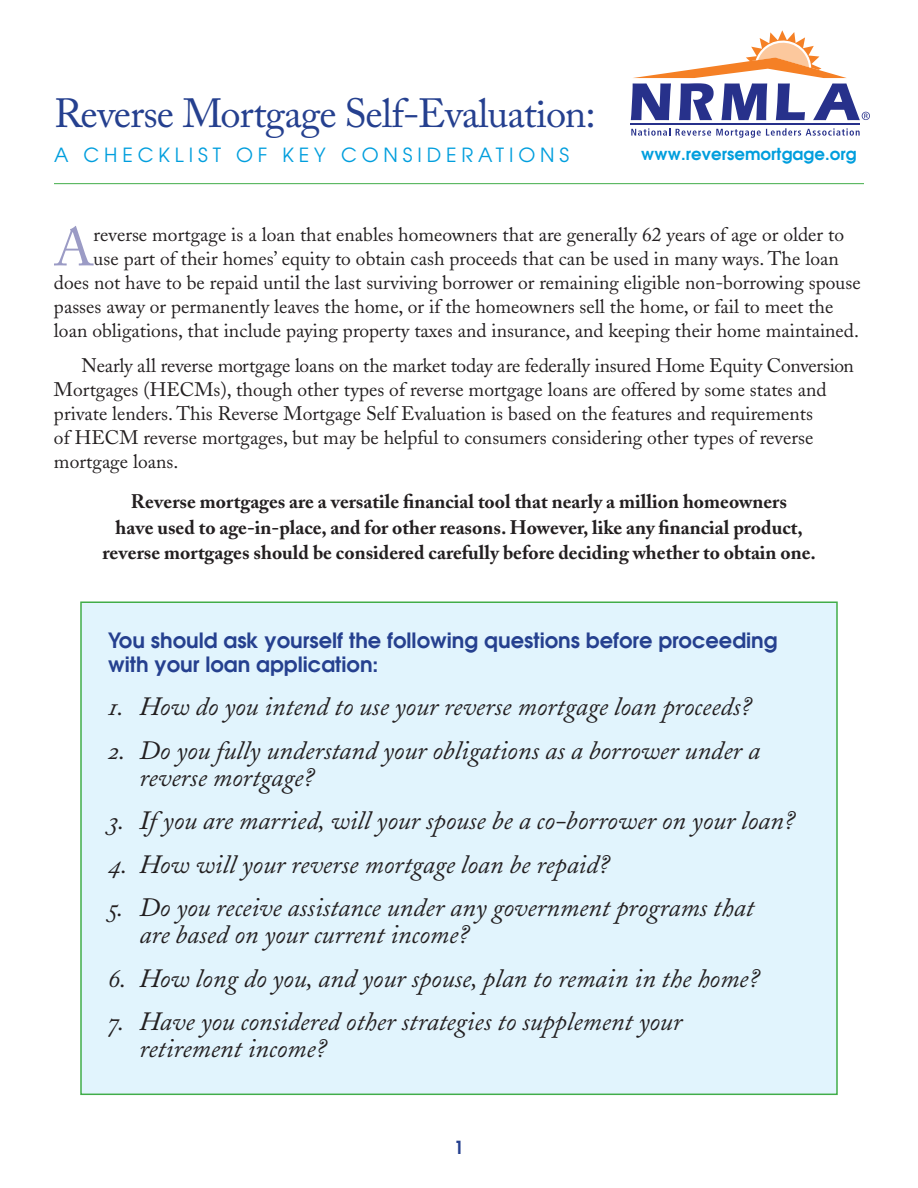
<style>
.page{position:relative;width:918px;height:1188px;background:#fff}
.page>*{position:absolute;margin:0;border:0;box-sizing:border-box;transform-origin:0 0}
.t1{font:53.25px "Adobe Caslon";color:#9b9bc5}
.t2{font:40.5px "Adobe Caslon Pro";letter-spacing:-.02em;color:#25408f}
.t3{font:26.25px/27px "Adobe Caslon Italic Os F";color:#231f20}
.t4{font:600 21px/24px "Avant Garde";color:#25408f}
.t5{font:19.5px/24px "Adobe Caslon";color:#231f20}
.t6{font:700 19.5px/25.5px "Adobe Caslon";color:#231f20;text-align:center}
.t7{font:19.5px "Avant Garde";letter-spacing:.25em;color:#009edd}
.t8{font:600 18px "Avant Garde";color:#25408f}
.t9{font:600 16.5px "Avant Garde";letter-spacing:.005em;color:#009edd}
</style>
<div class="page">
<div style="left:80px;top:602px;width:758px;height:493px;background:#e1f4fd;border:2px solid #41ad49"></div>
<svg style="left:631px;top:128px;width:39px;height:8px"></svg>
<svg style="left:676px;top:128px;width:184px;height:10px"></svg>
<hr style="left:631px;top:123px;width:229px;height:2px;background:#27318b">
<svg style="left:631px;top:30px;width:239px;height:90px"></svg>
<hr style="left:54px;top:183px;width:810px;height:1px;background:#41ad49">
<h2 class="t2" style="left:54px;top:90px;width:543px">Reverse Mortgage Self-Evaluation:</h2>
<p class="t7" style="left:54px;top:142px;width:517px">A CHECKLIST OF KEY CONSIDERATIONS</p>
<p class="t9" style="left:641px;top:143px;width:217px">www.reversemortgage.org</p>
<h1 class="t1" style="left:54px;top:216px;width:41px">A</h1>
<p class="t5" style="left:94px;top:223px;width:752px">reverse mortgage is a loan that enables homeowners that are generally 62 years of age or older to</p>
<p class="t5" style="left:94px;top:247px;width:747px">use part of their homes’ equity to obtain cash proceeds that can be used in many ways. The loan</p>
<p class="t5" style="left:54px;top:271px;width:808px">does not have to be repaid until the last surviving borrower or remaining eligible non-borrowing spouse</p>
<p class="t5" style="left:54px;top:295px;width:781px">passes away or permanently leaves the home, or if the homeowners sell the home, or fail to meet the</p>
<p class="t5" style="left:54px;top:319px;width:807px">loan obligations, that include paying property taxes and insurance, and keeping their home maintained.</p>
<p class="t5" style="left:54px;top:354px;width:802px;text-indent:28px">Nearly all reverse mortgage loans on the market today are federally insured Home Equity Conversion Mortgages (HECMs), though other types of reverse mortgage loans are offered by some states and private lenders. This Reverse Mortgage Self Evaluation is based on the features and requirements<br>of HECM reverse mortgages, but may be helpful to consumers considering other types of reverse mortgage loans.</p>
<p class="t6" style="left:103px;top:489px;width:715px">Reverse mortgages are a versatile financial tool that nearly a million homeowners<br>have used to age-in-place, and for other reasons. However, like any financial product, reverse mortgages should be considered carefully before deciding whether to obtain one.</p>
<p class="t4" style="left:108px;top:628px;width:671px">You should ask yourself the following questions before proceeding with your loan application:</p>
<h3 class="t3" style="left:108px;top:694px;width:645px">1. How do you intend to use your reverse mortgage loan proceeds?</h3>
<h3 class="t3" style="left:140px;top:738px;width:622px;text-indent:-32px">2. Do you fully understand your obligations as a borrower under a reverse mortgage?</h3>
<h3 class="t3" style="left:108px;top:808px;width:689px">3. If you are married, will your spouse be a co-borrower on your loan?</h3>
<h3 class="t3" style="left:108px;top:852px;width:503px">4. How will your reverse mortgage loan be repaid?</h3>
<h3 class="t3" style="left:140px;top:895px;width:616px;text-indent:-32px">5. Do you receive assistance under any government programs that are based on your current income?</h3>
<h3 class="t3" style="left:108px;top:966px;width:653px">6. How long do you, and your spouse, plan to remain in the home?</h3>
<h3 class="t3" style="left:140px;top:1009px;width:544px;text-indent:-32px">7. Have you considered other strategies to supplement your retirement income?</h3>
<p class="t8" style="left:454px;top:1135px;width:12px">1</p>
</div>
